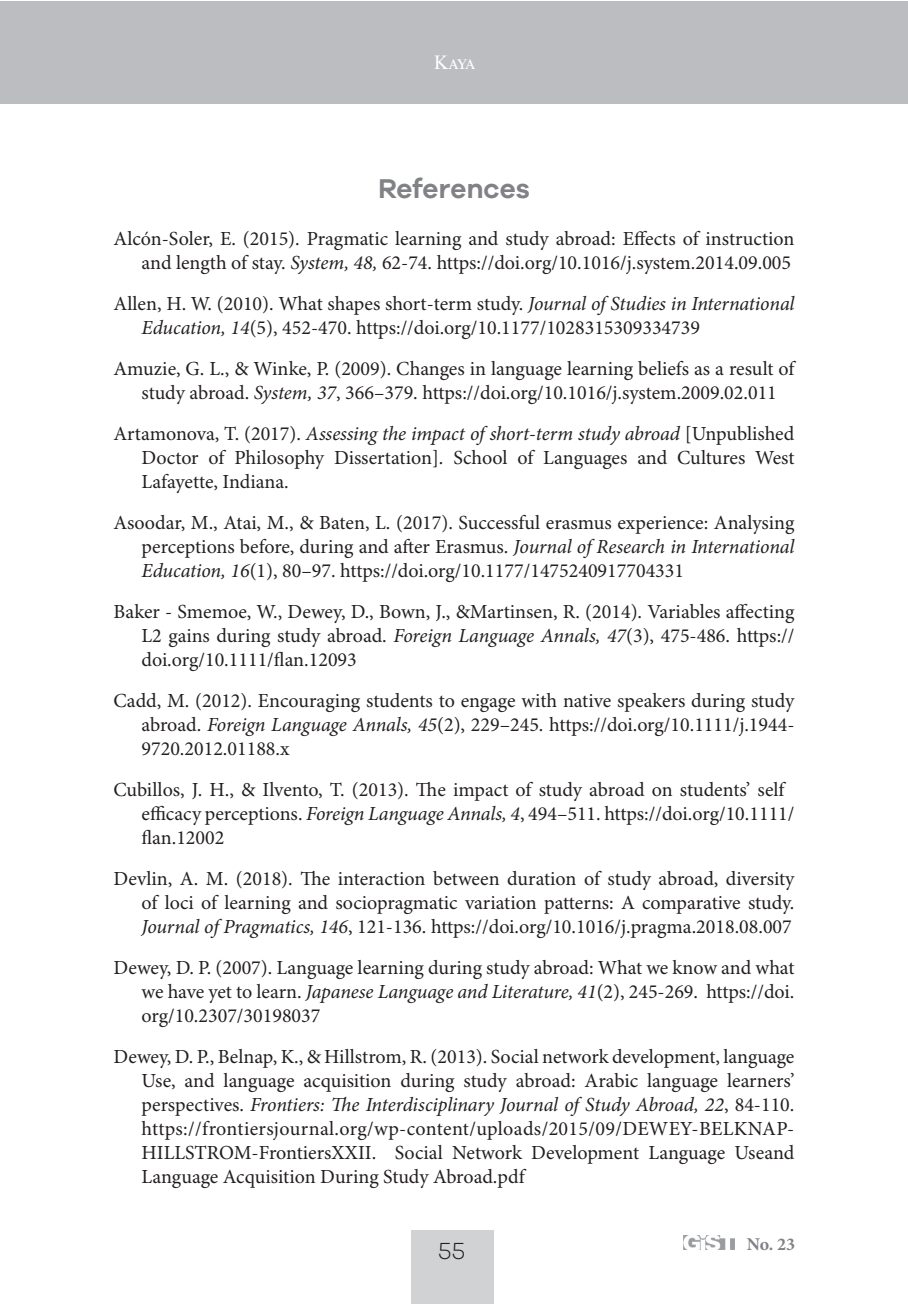
<style>
.page{position:relative;width:908px;height:1304px;background:#fff}
.page>*{position:absolute;margin:0;border:0;box-sizing:border-box;transform-origin:0 0}
.t1{font:600 28px "Galano Grotesque";color:#808285}
.t2{font:300 24px "Galano Grotesque";color:#231f20}
.t3{font:20px/24px "Minion Pro";color:#231f20;text-align:justify}
.t4{font:20px "Times New Roman";color:#fff}
.t5{font:700 18px "Minion Pro";color:#808285}
.s1{font-style:italic}
</style>
<div class="page">
<div style="left:411px;top:1230px;width:83px;height:74px;background:#d1d2d4"></div>
<img style="left:683px;top:1236px;width:51px;height:13px">
<div style="left:0;top:1px;width:906px;height:102px;background:#bcbdc0"></div>
<p class="t4" style="left:434px;top:48px;width:41px">Kaya</p>
<h1 class="t1" style="left:378px;top:172px;width:153px">References</h1>
<p class="t3" style="left:113px;top:227px;width:682px;text-align:right">Alcón-Soler, E. (2015). Pragmatic learning and study abroad: Effects of instruction and length of stay. <span class="s1">System, 48,</span> 62-74. https://doi.org/10.1016/j.system.2014.09.005</p>
<p class="t3" style="left:141px;top:292px;width:654px;text-indent:-28px">Allen, H. W. (2010). What shapes short-term study. <span class="s1">Journal of Studies in International<br>Education, 14</span>(5), 452-470. https://doi.org/10.1177/1028315309334739</p>
<p class="t3" style="left:113px;top:357px;width:682px;text-align:center">Amuzie, G. L., &amp; Winke, P. (2009). Changes in language learning beliefs as a result of study abroad. <span class="s1">System, 37</span>, 366–379. https://doi.org/10.1016/j.system.2009.02.011</p>
<p class="t3" style="left:141px;top:422px;width:654px;text-indent:-28px">Artamonova, T. (2017). <span class="s1">Assessing the impact of short-term study abroad</span> [Unpublished Doctor of Philosophy Dissertation]. School of Languages and Cultures West Lafayette, Indiana.</p>
<p class="t3" style="left:141px;top:511px;width:654px;text-indent:-28px">Asoodar, M., Atai, M., &amp; Baten, L. (2017). Successful erasmus experience: Analysing perceptions before, during and after Erasmus. <span class="s1">Journal of Research in International Education, 16</span>(1), 80–97. https://doi.org/10.1177/1475240917704331</p>
<p class="t3" style="left:141px;top:600px;width:654px;text-indent:-28px">Baker - Smemoe, W., Dewey, D., Bown, J., &amp;Martinsen, R. (2014). Variables affecting L2 gains during study abroad. <span class="s1">Foreign Language Annals, 47</span>(3), 475-486. https:// doi.org/10.1111/flan.12093</p>
<p class="t3" style="left:141px;top:689px;width:654px;text-indent:-28px">Cadd, M. (2012). Encouraging students to engage with native speakers during study abroad. <span class="s1">Foreign Language Annals, 45</span>(2), 229–245. https://doi.org/10.1111/j.1944- 9720.2012.01188.x</p>
<p class="t3" style="left:141px;top:778px;width:654px;text-align:left;text-indent:-28px">Cubillos, J. H., &amp; Ilvento, T. (2013). The impact of study abroad on students’ self efficacy perceptions. <span class="s1">Foreign Language Annals, 4</span>, 494–511. https://doi.org/10.1111/ flan.12002</p>
<p class="t3" style="left:141px;top:867px;width:654px;text-indent:-28px">Devlin, A. M. (2018). The interaction between duration of study abroad, diversity of loci of learning and sociopragmatic variation patterns: A comparative study.<br><span class="s1">Journal of Pragmatics, 146</span>, 121-136. https://doi.org/10.1016/j.pragma.2018.08.007</p>
<p class="t3" style="left:141px;top:956px;width:654px;text-indent:-28px">Dewey, D. P. (2007). Language learning during study abroad: What we know and what we have yet to learn. <span class="s1">Japanese Language and Literature, 41</span>(2), 245-269. https://doi. org/10.2307/30198037</p>
<p class="t3" style="left:141px;top:1045px;width:654px;text-indent:-28px">Dewey, D. P., Belnap, K., &amp; Hillstrom, R. (2013). Social network development, language Use, and language acquisition during study abroad: Arabic language learners’ perspectives. <span class="s1">Frontiers: The Interdisciplinary Journal of Study Abroad, 22</span>, 84-110. https://frontiersjournal.org/wp-content/uploads/2015/09/DEWEY-BELKNAP-HILLSTROM-FrontiersXXII. Social Network Development Language Useand Language Acquisition During Study Abroad.pdf</p>
<p class="t2" style="left:438px;top:1237px;width:28px">55</p>
<p class="t5" style="left:746px;top:1232px;width:50px">No. 23</p>
</div>
